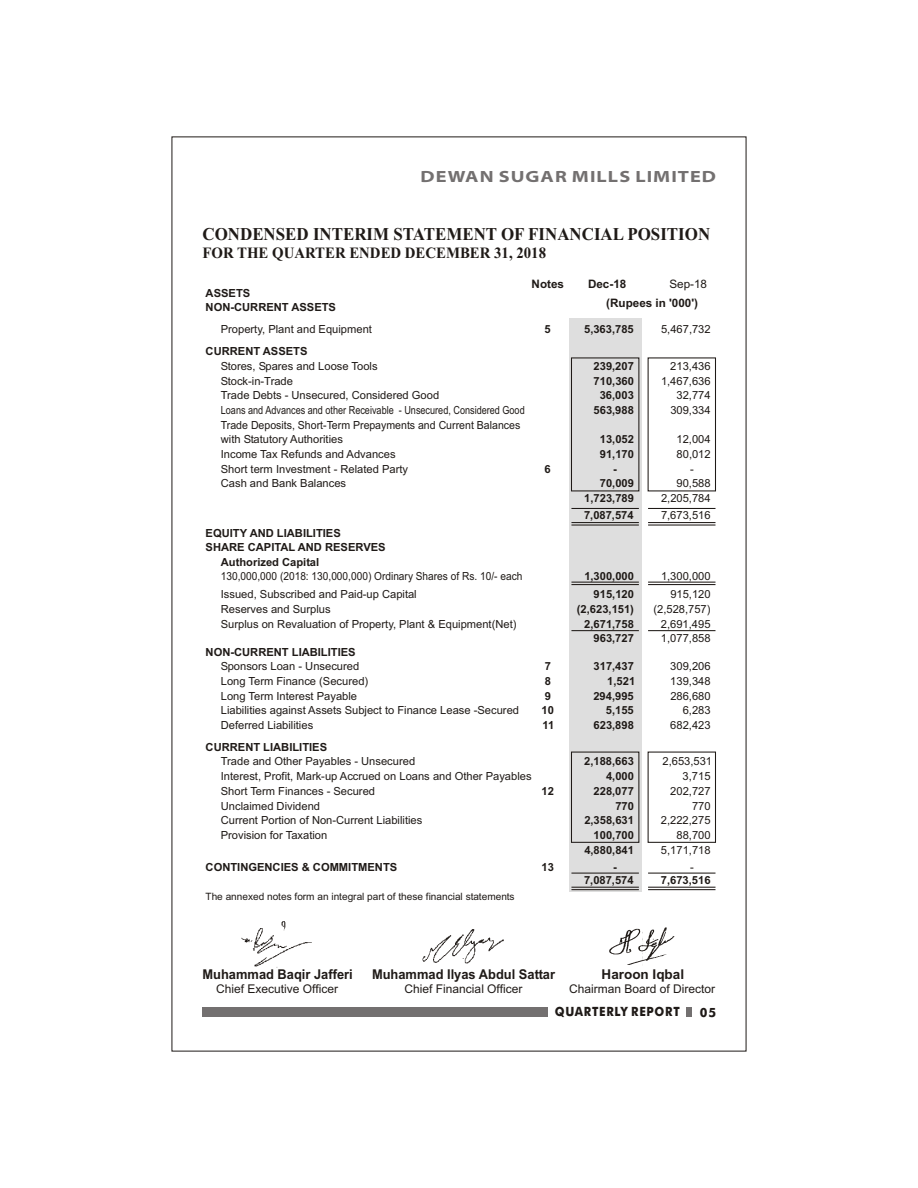
<style>
.page{position:relative;width:918px;height:1188px;background:#fff}
.page>*{position:absolute;margin:0;border:0;box-sizing:border-box;transform-origin:0 0}
.t1{font:700 18px "Times New Roman";color:#1f1a17;scale:.94 1}
.t2{font:700 semi-expanded 16.35px "Myriad Pro";letter-spacing:.055em;color:#737070;scale:1.14 1}
.t3{font:700 15.75px "Times New Roman";color:#1f1a17;scale:.94 1}
.t4{font:700 13.5px "Arial";color:#1f1a17;scale:.95 1}
.t5{font:700 13.5px "Arial";color:#1f1a17}
.t6{font:700 12.75px "Futura Md BT";letter-spacing:.065em;color:#1f1a17;scale:.9 1}
.t7{font:700 12.75px "Futura Md BT";letter-spacing:.065em;color:#1f1a17}
.t8{font:12px "Arial";color:#1f1a17}
.t9{font:700 11.7px "Arial";color:#1f1a17}
.t10{font:11.7px "Arial";color:#1f1a17}
.t11{font:11.1px/14.7px "Arial";color:#1f1a17}
.t12{font:700 11.1px/14.7px "Arial";color:#1f1a17;text-align:right}
.t13{font:11.1px/17.9px "Arial";color:#1f1a17;scale:.91 1}
.t14{font:11.1px/13.8px "Arial";color:#1f1a17;scale:.95 1}
.t15{font:10.05px "Arial";color:#1f1a17}
</style>
<div class="page">
<div style="left:569px;top:318px;width:73px;height:573px;background:#dedede"></div>
<div style="left:648px;top:357px;width:68px;height:134px;border:1px solid #1f1a17"></div>
<div style="left:648px;top:752px;width:68px;height:91px;border:1px solid #1f1a17"></div>
<div style="left:571px;top:357px;width:68px;height:134px;border:1px solid #1f1a17"></div>
<div style="left:571px;top:752px;width:68px;height:91px;border:1px solid #1f1a17"></div>
<hr style="left:648px;top:522px;width:68px;height:1px;background:#1f1a17">
<hr style="left:571px;top:522px;width:68px;height:1px;background:#1f1a17">
<hr style="left:648px;top:525px;width:68px;height:1px;background:#1f1a17">
<hr style="left:571px;top:525px;width:68px;height:1px;background:#1f1a17">
<hr style="left:648px;top:887px;width:68px;height:1px;background:#1f1a17">
<hr style="left:571px;top:887px;width:68px;height:1px;background:#1f1a17">
<hr style="left:648px;top:889px;width:68px;height:1px;background:#1f1a17">
<hr style="left:571px;top:889px;width:68px;height:1px;background:#1f1a17">
<hr style="left:648px;top:582px;width:68px;height:1px;background:#1f1a17">
<hr style="left:571px;top:582px;width:68px;height:1px;background:#1f1a17">
<hr style="left:648px;top:584px;width:68px;height:1px;background:#1f1a17">
<hr style="left:571px;top:584px;width:68px;height:1px;background:#1f1a17">
<hr style="left:648px;top:508px;width:68px;height:1px;background:#1f1a17">
<hr style="left:571px;top:508px;width:68px;height:1px;background:#1f1a17">
<hr style="left:648px;top:873px;width:68px;height:1px;background:#1f1a17">
<hr style="left:571px;top:873px;width:68px;height:1px;background:#1f1a17">
<hr style="left:648px;top:630px;width:68px;height:1px;background:#1f1a17">
<hr style="left:571px;top:630px;width:68px;height:1px;background:#1f1a17">
<img style="left:609px;top:927px;width:66px;height:38px">
<img style="left:241px;top:921px;width:71px;height:47px">
<img style="left:423px;top:929px;width:81px;height:35px">
<div style="left:202px;top:1008px;width:346px;height:9px;background:#737070"></div>
<div style="left:686px;top:1008px;width:6px;height:9px;background:#737070"></div>
<h2 class="t2" style="left:420px;top:170px;width:261px">DEWAN SUGAR MILLS LIMITED</h2>
<h1 class="t1" style="left:202px;top:228px;width:542px">CONDENSED INTERIM STATEMENT OF FINANCIAL POSITION</h1>
<h3 class="t3" style="left:202px;top:247px;width:367px">FOR THE QUARTER ENDED DECEMBER 31, 2018</h3>
<p class="t12" style="left:206px;top:287px;width:132px;line-height:14.2px;text-align:left">ASSETS<br>NON-CURRENT ASSETS</p>
<p class="t11" style="left:221px;top:323px;width:153px">Property, Plant and Equipment</p>
<p class="t12" style="left:545px;top:323px;width:8px">5</p>
<p class="t12" style="left:206px;top:345px;width:103px">CURRENT ASSETS</p>
<p class="t11" style="left:221px;top:360px;width:305px">Stores, Spares and Loose Tools<br>Stock-in-Trade<br>Trade Debts - Unsecured, Considered Good<br>Loans and Advances and other Receivable - Unsecured, Considered Good</p>
<p class="t11" style="left:221px;top:448px;width:189px">Income Tax Refunds and Advances<br>Short term Investment - Related Party</p>
<p class="t9" style="left:532px;top:279px;width:34px">Notes</p>
<p class="t9" style="left:588px;top:279px;width:40px">Dec-18</p>
<p class="t10" style="left:669px;top:279px;width:39px">Sep-18</p>
<p class="t9" style="left:606px;top:298px;width:93px">(Rupees in '000')</p>
<p class="t12" style="left:584px;top:323px;width:51px">5,363,785</p>
<p class="t12" style="left:594px;top:360px;width:42px;text-align:center">239,207<br>710,360<br>36,003<br>563,988</p>
<p class="t12" style="left:600px;top:433px;width:36px">13,052</p>
<p class="t12" style="left:600px;top:448px;width:36px">91,170</p>
<p class="t12" style="left:613px;top:463px;width:5px">-</p>
<p class="t12" style="left:600px;top:477px;width:36px">70,009</p>
<p class="t12" style="left:584px;top:492px;width:51px">1,723,789</p>
<p class="t12" style="left:584px;top:509px;width:51px">7,087,574</p>
<p class="t11" style="left:661px;top:323px;width:51px">5,467,732</p>
<p class="t11" style="left:661px;top:360px;width:51px;text-align:right">213,436<br>1,467,636<br>32,774<br>309,334</p>
<p class="t11" style="left:677px;top:433px;width:36px">12,004</p>
<p class="t11" style="left:677px;top:448px;width:36px">80,012</p>
<p class="t11" style="left:690px;top:463px;width:5px">-</p>
<p class="t11" style="left:676px;top:477px;width:36px">90,588</p>
<p class="t11" style="left:661px;top:492px;width:51px">2,205,784</p>
<p class="t11" style="left:661px;top:509px;width:51px">7,673,516</p>
<p class="t14" style="left:221px;top:419px;width:317px">Trade Deposits, Short-Term Prepayments and Current Balances with Statutory Authorities</p>
<p class="t12" style="left:545px;top:463px;width:8px">6</p>
<p class="t11" style="left:221px;top:477px;width:127px">Cash and Bank Balances</p>
<p class="t12" style="left:206px;top:527px;width:137px">EQUITY AND LIABILITIES</p>
<p class="t12" style="left:206px;top:541px;width:182px">SHARE CAPITAL AND RESERVES</p>
<p class="t12" style="left:221px;top:556px;width:100px">Authorized Capital</p>
<p class="t13" style="left:221px;top:568px;width:333px">130,000,000 (2018: 130,000,000) Ordinary Shares of Rs. 10/- each<br>Issued, Subscribed and Paid-up Capital</p>
<p class="t11" style="left:221px;top:603px;width:297px">Reserves and Surplus<br>Surplus on Revaluation of Property, Plant &amp; Equipment(Net)</p>
<p class="t12" style="left:206px;top:645px;width:152px">NON-CURRENT LIABILITIES</p>
<p class="t11" style="left:221px;top:660px;width:140px">Sponsors Loan - Unsecured</p>
<p class="t12" style="left:545px;top:660px;width:8px">7</p>
<p class="t11" style="left:221px;top:675px;width:149px">Long Term Finance (Secured)</p>
<p class="t12" style="left:545px;top:675px;width:8px">8</p>
<p class="t11" style="left:221px;top:690px;width:138px">Long Term Interest Payable</p>
<p class="t12" style="left:545px;top:690px;width:8px">9</p>
<p class="t11" style="left:221px;top:704px;width:300px">Liabilities against Assets Subject to Finance Lease -Secured</p>
<p class="t12" style="left:542px;top:704px;width:14px">10</p>
<p class="t11" style="left:221px;top:719px;width:94px">Deferred Liabilities</p>
<p class="t12" style="left:543px;top:719px;width:13px">11</p>
<p class="t12" style="left:206px;top:741px;width:123px">CURRENT LIABILITIES</p>
<p class="t11" style="left:221px;top:755px;width:312px">Trade and Other Payables - Unsecured<br>Interest, Profit, Mark-up Accrued on Loans and Other Payables<br>Short Term Finances - Secured</p>
<p class="t12" style="left:542px;top:785px;width:14px">12</p>
<p class="t11" style="left:221px;top:799px;width:203px">Unclaimed Dividend<br>Current Portion of Non-Current Liabilities<br>Provision for Taxation</p>
<p class="t12" style="left:206px;top:860px;width:193px">CONTINGENCIES &amp; COMMITMENTS</p>
<p class="t12" style="left:542px;top:860px;width:14px">13</p>
<p class="t15" style="left:206px;top:893px;width:311px">The annexed notes form an integral part of these financial statements</p>
<p class="t12" style="left:584px;top:568px;width:51px;line-height:17.9px">1,300,000<br>915,120</p>
<p class="t12" style="left:577px;top:603px;width:59px">(2,623,151)<br>2,671,758<br>963,727</p>
<p class="t12" style="left:593px;top:660px;width:43px">317,437<br>1,521<br>294,995<br>5,155<br>623,898</p>
<p class="t12" style="left:584px;top:755px;width:51px">2,188,663<br>4,000<br>228,077<br>770<br>2,358,631<br>100,700<br>4,880,841</p>
<p class="t12" style="left:584px;top:861px;width:51px;line-height:13.6px;text-align:left;text-indent:29px">-<br>7,087,574</p>
<p class="t11" style="left:661px;top:568px;width:51px;line-height:17.9px;text-align:right">1,300,000<br>915,120</p>
<p class="t11" style="left:661px;top:603px;width:51px;text-align:justify;text-indent:-7px">(2,528,757)<br>2,691,495<br>1,077,858</p>
<p class="t11" style="left:670px;top:660px;width:42px;text-align:right">309,206<br>139,348<br>286,680<br>6,283<br>682,423</p>
<p class="t11" style="left:661px;top:755px;width:53px;text-align:right">2,653,531<br>3,715<br>202,727<br>770<br>2,222,275<br>88,700<br>5,171,718</p>
<p class="t11" style="left:690px;top:860px;width:5px">-</p>
<p class="t12" style="left:661px;top:874px;width:51px">7,673,516</p>
<p class="t4" style="left:202px;top:969px;width:160px">Muhammad Baqir Jafferi</p>
<p class="t4" style="left:372px;top:969px;width:194px">Muhammad Ilyas Abdul Sattar</p>
<p class="t8" style="left:405px;top:984px;width:119px">Chief Financial Officer</p>
<p class="t5" style="left:602px;top:969px;width:84px">Haroon Iqbal</p>
<p class="t8" style="left:216px;top:984px;width:123px">Chief Executive Officer</p>
<p class="t8" style="left:569px;top:984px;width:148px">Chairman Board of Director</p>
<p class="t6" style="left:555px;top:1007px;width:140px">QUARTERLY REPORT</p>
<p class="t7" style="left:700px;top:1007px;width:18px">05</p>
</div>
